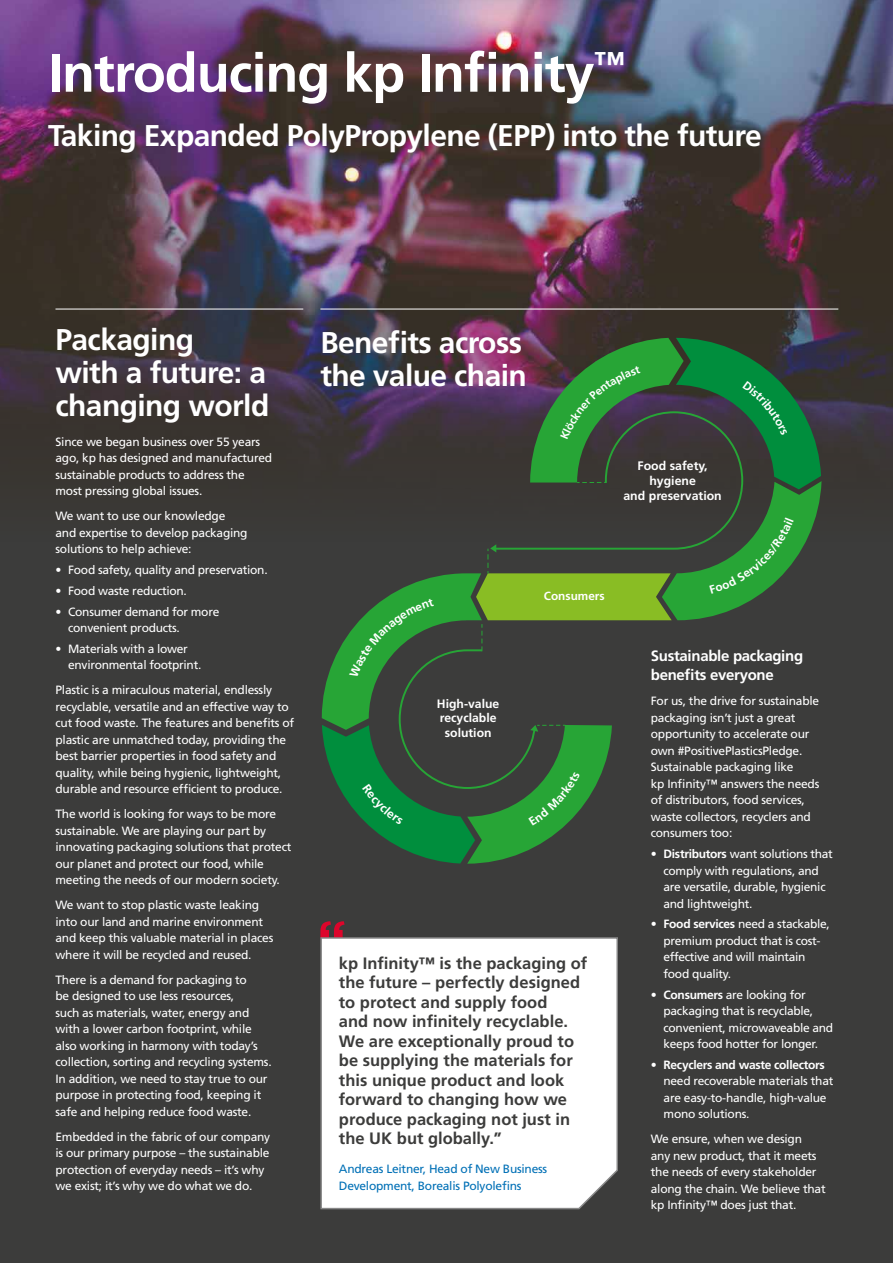
<style>
.page{position:relative;width:893px;height:1263px;background:#3c3c3b}
.page>*{position:absolute;margin:0;border:0;box-sizing:border-box;transform-origin:0 0}
.t1{font:700 54px "Frutiger";letter-spacing:-.02em;color:#fff}
.t2{font:700 30px/33px "Frutiger";letter-spacing:-.02em;color:#fff}
.t3{font:700 16.5px/19.5px "Frutiger";color:#3c3c3b}
.t4{font:700 15px/19.5px "Frutiger";letter-spacing:-.02em;color:#fff}
.t5{font:700 12.3px/14.9px "Frutiger LT Std";color:#fff;text-align:center}
.t6{font:700 12.15px/14.7px "Frutiger LT Std";color:#fff;text-align:center}
.t7{font:12px/16.5px "Frutiger";letter-spacing:-.02em;color:#fff}
.t8{font:12px/16.5px "Frutiger";letter-spacing:-.02em;color:#0070b6}
.t9{font:700 12px "Frutiger";letter-spacing:-.025em;color:#fff}
.t10{font:700 11.85px "Frutiger LT Std";color:#fff}
.s1{font-weight:700}
</style>
<div class="page">
<img style="left:0;top:0;width:892px;height:488px">
<hr style="left:892px;top:0;width:1px;height:1263px;background:#f0f0f0">
<hr style="left:55px;top:309px;width:248px;height:1px;background:#fff">
<hr style="left:320px;top:309px;width:518px;height:1px;background:#fff">
<svg style="left:320px;top:921px;width:25px;height:15px"></svg>
<div style="left:320px;top:936px;width:298px;height:274px;background:#fff"></div>
<svg style="left:322px;top:338px;width:499px;height:526px"></svg>
<h1 class="t1" style="left:48px;top:41px;width:578px">Introducing kp Infinity<sup>™</sup></h1>
<h2 class="t2" style="left:48px;top:119px;width:715px">Taking Expanded PolyPropylene (EPP) into the future</h2>
<h2 class="t2" style="left:55px;top:323px;width:215px">Packaging<br>with a future: a changing world</h2>
<p class="t7" style="left:55px;top:433px;width:218px">Since we began business over 55 years ago, kp has designed and manufactured sustainable products to address the most pressing global issues.</p>
<p class="t7" style="left:55px;top:508px;width:194px">We want to use our knowledge and expertise to develop packaging solutions to help achieve:</p>
<p class="t7" style="left:55px;top:561px;width:214px">• Food safety, quality and preservation.</p>
<p class="t7" style="left:55px;top:582px;width:133px">• Food waste reduction.</p>
<p class="t7" style="left:68px;top:603px;width:153px;text-indent:-13px">• Consumer demand for more convenient products.</p>
<p class="t7" style="left:68px;top:640px;width:135px;text-indent:-13px">• Materials with a lower environmental footprint.</p>
<p class="t7" style="left:55px;top:682px;width:240px">Plastic is a miraculous material, endlessly recyclable, versatile and an effective way to cut food waste. The features and benefits of plastic are unmatched today, providing the best barrier properties in food safety and quality, while being hygienic, lightweight, durable and resource efficient to produce.</p>
<p class="t7" style="left:55px;top:806px;width:237px">The world is looking for ways to be more sustainable. We are playing our part by innovating packaging solutions that protect our planet and protect our food, while meeting the needs of our modern society.</p>
<p class="t7" style="left:55px;top:897px;width:219px">We want to stop plastic waste leaking into our land and marine environment and keep this valuable material in places where it will be recycled and reused.</p>
<p class="t7" style="left:55px;top:971px;width:218px">There is a demand for packaging to<br>be designed to use less resources,<br>such as materials, water, energy and with a lower carbon footprint, while also working in harmony with today’s collection, sorting and recycling systems.<br>In addition, we need to stay true to our purpose in protecting food, keeping it safe and helping reduce food waste.</p>
<p class="t7" style="left:55px;top:1128px;width:216px">Embedded in the fabric of our company is our primary purpose – the sustainable protection of everyday needs – it’s why we exist; it’s why we do what we do.</p>
<h2 class="t2" style="left:320px;top:326px;width:208px">Benefits across the value chain</h2>
<p class="t5" style="left:623px;top:458px;width:100px">Food safety, hygiene<br>and preservation</p>
<p class="t6" style="left:437px;top:696px;width:64px">High-value recyclable solution</p>
<p class="t10" style="left:544px;top:588px;width:62px">Consumers</p>
<p class="t3" style="left:339px;top:953px;width:250px">kp Infinity™ is the packaging of the future – perfectly designed to protect and supply food<br>and now infinitely recyclable.<br>We are exceptionally proud to be supplying the materials for this unique product and look forward to changing how we produce packaging not just in the UK but globally.”</p>
<p class="t8" style="left:339px;top:1161px;width:210px">Andreas Leitner, Head of New Business<br>Development, Borealis Polyolefins</p>
<p class="t4" style="left:651px;top:646px;width:154px">Sustainable packaging benefits everyone</p>
<p class="t7" style="left:651px;top:693px;width:170px">For us, the drive for sustainable packaging isn’t just a great opportunity to accelerate our own #PositivePlasticsPledge.<br>Sustainable packaging like<br>kp Infinity™ answers the needs of distributors, food services, waste collectors, recyclers and consumers too:</p>
<p class="t7" style="left:664px;top:845px;width:171px;text-indent:-13px"><span class="s1">• Distributors</span> want solutions that comply with regulations, and are versatile, durable, hygienic and lightweight.</p>
<p class="t7" style="left:664px;top:916px;width:168px;text-indent:-13px"><span class="s1">• Food services</span> need a stackable, premium product that is cost&shy;effective and will maintain food quality.</p>
<p class="t7" style="left:664px;top:986px;width:171px;text-indent:-13px"><span class="s1">• Consumers</span> are looking for packaging that is recyclable, convenient, microwaveable and keeps food hotter for longer.</p>
<p class="t9" style="left:651px;top:1057px;width:176px">• Recyclers and waste collectors</p>
<p class="t7" style="left:664px;top:1073px;width:171px">need recoverable materials that are easy-to-handle, high-value mono solutions.</p>
<p class="t7" style="left:651px;top:1131px;width:176px">We ensure, when we design<br>any new product, that it meets the needs of every stakeholder along the chain. We believe that kp Infinity™ does just that.</p>
</div>
